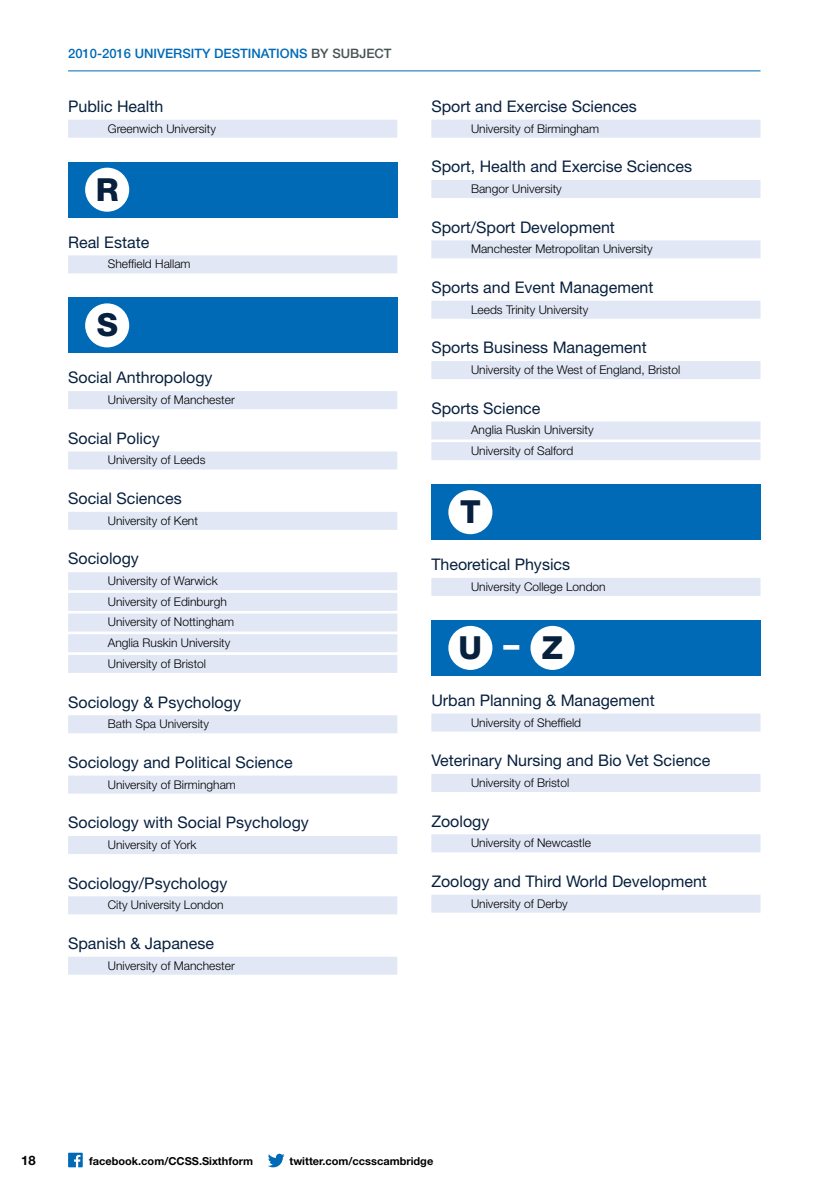
<style>
.page{position:relative;width:840px;height:1191px;background:#fff}
.page>*{position:absolute;margin:0;border:0;box-sizing:border-box;transform-origin:0 0}
.t1{font:800 31.8px "Helvetica Neue";color:#07203e}
.t2{font:16px "Helvetica Neue";color:#07203e}
.t3{font:500 13px "Helvetica Neue";color:#006ab6}
.t4{font:500 13px "Helvetica Neue";color:#485354}
.t5{font:700 13px "Helvetica Neue";color:#000}
.t6{font:300 12px/20.6px "Helvetica Neue";color:#000}
.t7{font:700 11px "Helvetica Neue";color:#000}
.s1{color:#fff}
</style>
<div class="page">
<svg style="left:268px;top:1153px;width:16px;height:14px"></svg>
<svg style="left:68px;top:1152px;width:15px;height:15px"></svg>
<hr style="left:68px;top:71px;width:692px;height:1px;background:#006ab6">
<div style="left:68px;top:120px;width:329px;height:18px;background:#e1e7f5"></div>
<div style="left:68px;top:255px;width:329px;height:18px;background:#e1e7f5"></div>
<div style="left:68px;top:391px;width:329px;height:18px;background:#e1e7f5"></div>
<div style="left:68px;top:451px;width:329px;height:18px;background:#e1e7f5"></div>
<div style="left:68px;top:512px;width:329px;height:18px;background:#e1e7f5"></div>
<div style="left:68px;top:572px;width:329px;height:18px;background:#e1e7f5"></div>
<div style="left:68px;top:593px;width:329px;height:18px;background:#e1e7f5"></div>
<div style="left:68px;top:613px;width:329px;height:18px;background:#e1e7f5"></div>
<div style="left:68px;top:634px;width:329px;height:18px;background:#e1e7f5"></div>
<div style="left:68px;top:655px;width:329px;height:18px;background:#e1e7f5"></div>
<div style="left:68px;top:715px;width:329px;height:18px;background:#e1e7f5"></div>
<div style="left:68px;top:775px;width:329px;height:18px;background:#e1e7f5"></div>
<div style="left:68px;top:836px;width:329px;height:18px;background:#e1e7f5"></div>
<div style="left:68px;top:896px;width:329px;height:18px;background:#e1e7f5"></div>
<div style="left:68px;top:956px;width:329px;height:18px;background:#e1e7f5"></div>
<div style="left:68px;top:162px;width:329px;height:55px;background:#006ab6"></div>
<div style="left:85px;top:168px;width:44px;height:44px;background:#fff;border-radius:50%"></div>
<div style="left:68px;top:298px;width:329px;height:55px;background:#006ab6"></div>
<div style="left:85px;top:303px;width:44px;height:44px;background:#fff;border-radius:50%"></div>
<div style="left:431px;top:120px;width:329px;height:18px;background:#e1e7f5"></div>
<div style="left:431px;top:180px;width:329px;height:18px;background:#e1e7f5"></div>
<div style="left:431px;top:240px;width:329px;height:18px;background:#e1e7f5"></div>
<div style="left:431px;top:301px;width:329px;height:18px;background:#e1e7f5"></div>
<div style="left:431px;top:361px;width:329px;height:18px;background:#e1e7f5"></div>
<div style="left:431px;top:421px;width:329px;height:18px;background:#e1e7f5"></div>
<div style="left:431px;top:442px;width:329px;height:18px;background:#e1e7f5"></div>
<div style="left:431px;top:578px;width:329px;height:18px;background:#e1e7f5"></div>
<div style="left:431px;top:713px;width:329px;height:18px;background:#e1e7f5"></div>
<div style="left:431px;top:774px;width:329px;height:18px;background:#e1e7f5"></div>
<div style="left:431px;top:834px;width:329px;height:18px;background:#e1e7f5"></div>
<div style="left:431px;top:894px;width:329px;height:18px;background:#e1e7f5"></div>
<div style="left:431px;top:484px;width:329px;height:56px;background:#006ab6"></div>
<div style="left:448px;top:490px;width:44px;height:44px;background:#fff;border-radius:50%"></div>
<div style="left:431px;top:620px;width:329px;height:55px;background:#006ab6"></div>
<div style="left:448px;top:626px;width:44px;height:44px;background:#fff;border-radius:50%"></div>
<div style="left:530px;top:626px;width:44px;height:44px;background:#fff;border-radius:50%"></div>
<p class="t3" style="left:68px;top:46px;width:217px">2010-2016 UNIVERSITY DESTINATIONS</p>
<p class="t4" style="left:311px;top:46px;width:82px">BY SUBJECT</p>
<h2 class="t2" style="left:68px;top:97px;width:97px">Public Health</h2>
<p class="t6" style="left:108px;top:118px;width:110px">Greenwich University</p>
<h1 class="t1" style="left:96px;top:170px;width:24px">R</h1>
<h2 class="t2" style="left:68px;top:232px;width:83px">Real Estate</h2>
<p class="t6" style="left:108px;top:253px;width:84px">Sheffield Hallam</p>
<h1 class="t1" style="left:97px;top:306px;width:23px">S</h1>
<h2 class="t2" style="left:68px;top:368px;width:146px">Social Anthropology</h2>
<p class="t6" style="left:108px;top:389px;width:128px">University of Manchester</p>
<h2 class="t2" style="left:68px;top:428px;width:93px">Social Policy</h2>
<p class="t6" style="left:108px;top:449px;width:99px">University of Leeds</p>
<h2 class="t2" style="left:68px;top:489px;width:115px">Social Sciences</h2>
<p class="t6" style="left:108px;top:510px;width:91px">University of Kent</p>
<h2 class="t2" style="left:68px;top:549px;width:72px">Sociology</h2>
<p class="t6" style="left:108px;top:570px;width:128px">University of Warwick<br>University of Edinburgh<br>University of Nottingham<br>Anglia Ruskin University<br>University of Bristol</p>
<h2 class="t2" style="left:68px;top:692px;width:174px">Sociology &amp; Psychology</h2>
<p class="t6" style="left:108px;top:713px;width:103px">Bath Spa University</p>
<h2 class="t2" style="left:68px;top:752px;width:226px">Sociology and Political Science</h2>
<p class="t6" style="left:108px;top:773px;width:130px">University of Birmingham</p>
<h2 class="t2" style="left:68px;top:813px;width:242px">Sociology with Social Psychology</h2>
<p class="t6" style="left:108px;top:834px;width:90px">University of York</p>
<h2 class="t2" style="left:68px;top:873px;width:161px">Sociology/Psychology</h2>
<p class="t6" style="left:108px;top:894px;width:117px">City University London</p>
<h2 class="t2" style="left:68px;top:933px;width:147px">Spanish &amp; Japanese</h2>
<p class="t6" style="left:108px;top:954px;width:128px">University of Manchester</p>
<h2 class="t2" style="left:431px;top:97px;width:207px">Sport and Exercise Sciences</h2>
<p class="t6" style="left:471px;top:118px;width:130px">University of Birmingham</p>
<h2 class="t2" style="left:431px;top:157px;width:262px">Sport, Health and Exercise Sciences</h2>
<p class="t6" style="left:471px;top:178px;width:92px">Bangor University</p>
<h2 class="t2" style="left:431px;top:217px;width:185px">Sport/Sport Development</h2>
<p class="t6" style="left:471px;top:238px;width:183px">Manchester Metropolitan University</p>
<h2 class="t2" style="left:431px;top:278px;width:223px">Sports and Event Management</h2>
<p class="t6" style="left:471px;top:299px;width:119px">Leeds Trinity University</p>
<h2 class="t2" style="left:431px;top:338px;width:217px">Sports Business Management</h2>
<p class="t6" style="left:471px;top:359px;width:211px">University of the West of England, Bristol</p>
<h2 class="t2" style="left:431px;top:398px;width:111px">Sports Science</h2>
<p class="t6" style="left:471px;top:419px;width:124px">Anglia Ruskin University<br>University of Salford</p>
<h1 class="t1" style="left:460px;top:493px;width:22px">T</h1>
<h2 class="t2" style="left:431px;top:555px;width:140px">Theoretical Physics</h2>
<p class="t6" style="left:471px;top:576px;width:136px">University College London</p>
<h1 class="t1" style="left:458px;top:628px;width:106px">U <span class="s1">–</span> Z</h1>
<h2 class="t2" style="left:431px;top:690px;width:225px">Urban Planning &amp; Management</h2>
<p class="t6" style="left:471px;top:711px;width:112px">University of Sheffield</p>
<h2 class="t2" style="left:431px;top:751px;width:280px">Veterinary Nursing and Bio Vet Science</h2>
<p class="t6" style="left:471px;top:772px;width:100px">University of Bristol</p>
<h2 class="t2" style="left:431px;top:811px;width:60px">Zoology</h2>
<p class="t6" style="left:471px;top:832px;width:121px">University of Newcastle</p>
<h2 class="t2" style="left:431px;top:871px;width:277px">Zoology and Third World Development</h2>
<p class="t6" style="left:471px;top:892px;width:98px">University of Derby</p>
<p class="t5" style="left:21px;top:1152px;width:16px">18</p>
<p class="t7" style="left:89px;top:1154px;width:165px">facebook.com/CCSS.Sixthform</p>
<p class="t7" style="left:289px;top:1154px;width:145px">twitter.com/ccsscambridge</p>
</div>
